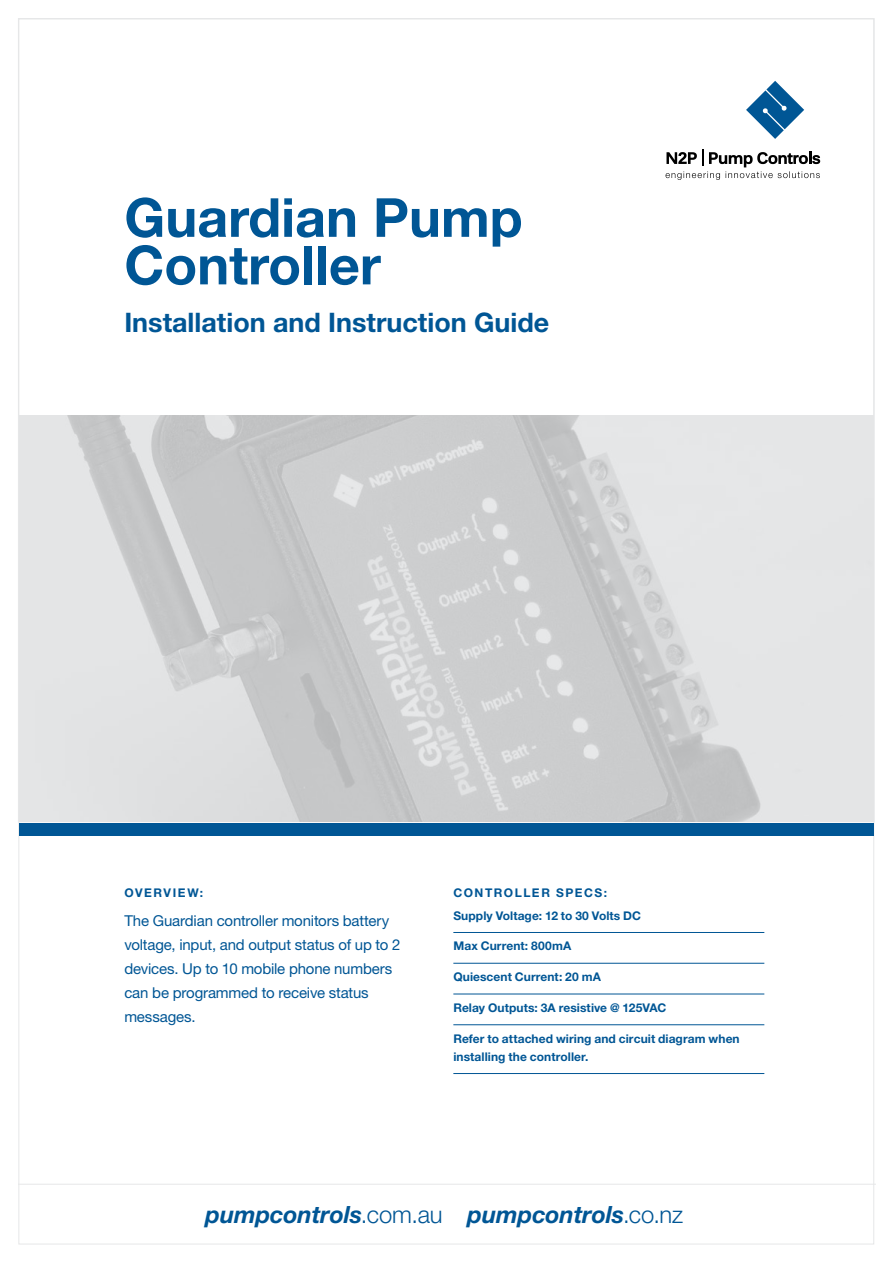
<style>
.page{position:relative;width:893px;height:1263px;background:#fff}
.page>*{position:absolute;margin:0;border:0;box-sizing:border-box;transform-origin:0 0}
.heading_3{font:700 53.85px/47.5px "Helvetica Neue LT Std";color:#005695}
.heading_3-2{font:700 26.85px "Helvetica Neue LT Std";color:#005695}
.t1{font:italic 700 23.7px "Helvetica Neue LT Std";color:#005695}
.Body_Copy{font:15px/24px "Helvetica Neue LT Std";letter-spacing:-.01em;color:#005695}
.Body_Copy-2{font:700 12px/18px "Helvetica Neue LT Std";letter-spacing:.005em;color:#005695}
.heading_3-3{font:700 12px "Helvetica Neue LT Std";letter-spacing:.125em;color:#005695}
.s1{font-weight:300;font-style:normal}
</style>
<div class="page">
<img style="left:19px;top:416px;width:855px;height:406px">
<div style="left:19px;top:823px;width:855px;height:13px;background:#005695"></div>
<hr style="left:453px;top:932px;width:311px;height:1px;background:#005695">
<hr style="left:453px;top:963px;width:311px;height:1px;background:#005695">
<hr style="left:453px;top:994px;width:311px;height:1px;background:#005695">
<hr style="left:453px;top:1024px;width:311px;height:1px;background:#005695">
<hr style="left:453px;top:1073px;width:311px;height:1px;background:#005695">
<svg style="left:746px;top:81px;width:58px;height:58px"></svg>
<svg style="left:666px;top:150px;width:154px;height:30px"></svg>
<hr style="left:18px;top:1184px;width:858px;height:1px;background:#e6e7e8">
<p class="heading_3" style="left:124px;top:193px;width:400px">Guardian Pump<br>Controller</p>
<p class="heading_3-2" style="left:124px;top:306px;width:426px">Installation and Instruction Guide</p>
<p class="heading_3-3" style="left:124px;top:885px;width:80px">OVERVIEW:</p>
<p class="Body_Copy" style="left:124px;top:908px;width:278px">The Guardian controller monitors battery voltage, input, and output status of up to 2 devices. Up to 10 mobile phone numbers can be programmed to receive status messages.</p>
<p class="heading_3-3" style="left:453px;top:885px;width:155px">CONTROLLER SPECS:</p>
<p class="Body_Copy-2" style="left:453px;top:906px;width:189px">Supply Voltage: 12 to 30 Volts DC</p>
<p class="Body_Copy-2" style="left:453px;top:937px;width:119px">Max Current: 800mA</p>
<p class="Body_Copy-2" style="left:453px;top:967px;width:149px">Quiescent Current: 20 mA</p>
<p class="Body_Copy-2" style="left:453px;top:998px;width:214px">Relay Outputs: 3A resistive @ 125VAC</p>
<p class="Body_Copy-2" style="left:453px;top:1029px;width:288px">Refer to attached wiring and circuit diagram when installing the controller.</p>
<p class="t1" style="left:205px;top:1199px;width:239px">pumpcontrols<span class="s1">.com.au</span></p>
<p class="t1" style="left:467px;top:1199px;width:217px">pumpcontrols<span class="s1">.co.nz</span></p>
</div>
